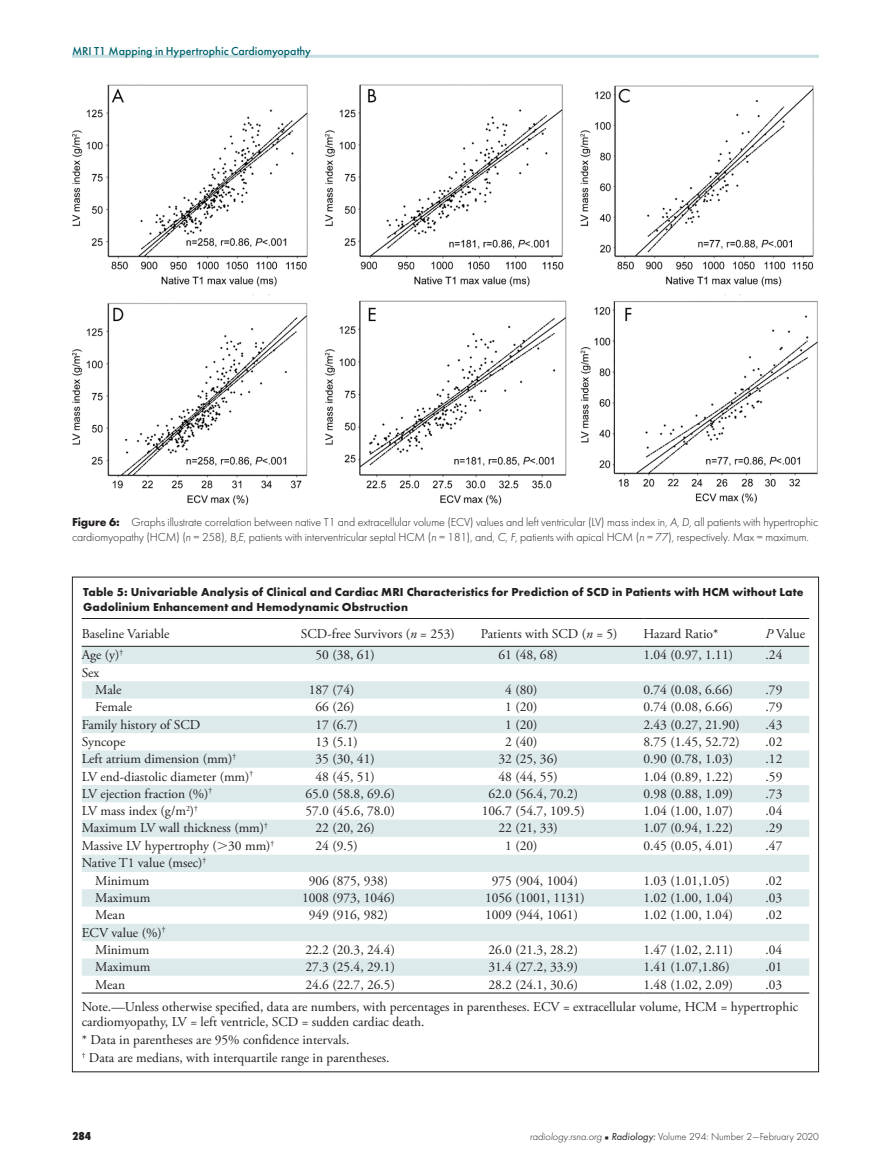
<style>
.page{position:relative;width:891px;height:1175px;background:#fff}
.page>*{position:absolute;margin:0;border:0;box-sizing:border-box;transform-origin:0 0}
.t1{font:13.5px/17.2px "Adobe Garamond Pro";color:#231f20}
.t2{font:300 12px/15px "Futura PT";letter-spacing:-.01em;color:#231f20}
.t3{font:700 12px/15px "Futura PT";letter-spacing:.01em;color:#231f20}
.t4{font:500 12px "Futura PT";color:#00636d}
.t5{font:800 12px "Futura PT Cond";color:#231f20}
.t6{font:300 10.5px "Futura PT";color:#231f20}
.s1{font-weight:700}
.s2{font-style:italic}
.s3{font-family:"Universal Greekwith Math Pi"}
.s4{font-family:"Universal Newswith Comm Pi";font-weight:400;font-size:6px}
.s5{font-weight:400;font-style:italic}
</style>
<div class="page">
<hr style="left:72px;top:55px;width:747px;height:3px;background:#c6dee1">
<img style="left:72px;top:84px;width:746px;height:421px">
<svg style="left:82px;top:647px;width:727px;height:328px;fill:#ddeaec"></svg>
<hr style="left:82px;top:646px;width:219px;height:1px;background:#231f20">
<hr style="left:301px;top:646px;width:180px;height:1px;background:#231f20">
<hr style="left:481px;top:646px;width:162px;height:1px;background:#231f20">
<hr style="left:643px;top:646px;width:123px;height:1px;background:#231f20">
<hr style="left:766px;top:646px;width:43px;height:1px;background:#231f20">
<hr style="left:82px;top:992px;width:219px;height:1px;background:#231f20">
<hr style="left:301px;top:992px;width:180px;height:1px;background:#231f20">
<hr style="left:481px;top:992px;width:162px;height:1px;background:#231f20">
<hr style="left:643px;top:992px;width:123px;height:1px;background:#231f20">
<hr style="left:766px;top:992px;width:43px;height:1px;background:#231f20">
<hr style="left:82px;top:618px;width:219px;height:1px;background:#231f20">
<hr style="left:301px;top:618px;width:180px;height:1px;background:#231f20">
<hr style="left:481px;top:618px;width:162px;height:1px;background:#231f20">
<hr style="left:643px;top:618px;width:123px;height:1px;background:#231f20">
<hr style="left:766px;top:618px;width:43px;height:1px;background:#231f20">
<p class="t4" style="left:72px;top:44px;width:240px">MRI T1 Mapping in Hypertrophic Cardiomyopathy</p>
<p class="t2" style="left:72px;top:514px;width:748px"><span class="s1">Figure 6:</span> Graphs illustrate correlation between native T1 and extracellular volume (ECV) values and left ventricular (LV) mass index in, <span class="s2">A, D,</span> all patients with hypertrophic cardiomyopathy (HCM) (<span class="s2">n</span> = 258), <span class="s2">B,E,</span> patients with interventricular septal HCM (<span class="s2">n</span> = 181), and, <span class="s2">C, F,</span> patients with apical HCM (<span class="s2">n</span> = 77), respectively. Max = maximum.</p>
<p class="t3" style="left:83px;top:584px;width:722px">Table 5: Univariable Analysis of Clinical and Cardiac MRI Characteristics for Prediction of SCD in Patients with HCM without Late<br>Gadolinium Enhancement and Hemodynamic Obstruction</p>
<p class="t1" style="left:82px;top:625px;width:89px">Baseline Variable</p>
<p class="t1" style="left:301px;top:625px;width:156px">SCD-free Survivors (<span class="s2">n</span> = 253)</p>
<p class="t1" style="left:481px;top:625px;width:138px">Patients with SCD (<span class="s2">n</span> = 5)</p>
<p class="t1" style="left:643px;top:625px;width:76px">Hazard Ratio*</p>
<p class="t1" style="left:766px;top:625px;width:41px"><span class="s2">P</span> Value</p>
<p class="t1" style="left:82px;top:647px;width:43px">Age (y)<sup>†</sup></p>
<p class="t1" style="left:316px;top:647px;width:61px">50 (38, 61)</p>
<p class="t1" style="left:499px;top:647px;width:61px">61 (48, 68)</p>
<p class="t1" style="left:643px;top:647px;width:91px">1.04 (0.97, 1.11)</p>
<p class="t1" style="left:766px;top:647px;width:18px">.24</p>
<p class="t1" style="left:95px;top:664px;width:28px;text-indent:-14px">Sex<br>Male</p>
<p class="t1" style="left:309px;top:681px;width:47px">187 (74)</p>
<p class="t1" style="left:505px;top:681px;width:34px">4 (80)</p>
<p class="t1" style="left:643px;top:681px;width:91px">0.74 (0.08, 6.66)</p>
<p class="t1" style="left:766px;top:681px;width:18px">.79</p>
<p class="t1" style="left:95px;top:699px;width:38px">Female</p>
<p class="t1" style="left:316px;top:699px;width:41px">66 (26)</p>
<p class="t1" style="left:505px;top:699px;width:34px">1 (20)</p>
<p class="t1" style="left:643px;top:699px;width:91px">0.74 (0.08, 6.66)</p>
<p class="t1" style="left:766px;top:699px;width:18px">.79</p>
<p class="t1" style="left:82px;top:716px;width:120px">Family history of SCD</p>
<p class="t1" style="left:316px;top:716px;width:44px">17 (6.7)</p>
<p class="t1" style="left:505px;top:716px;width:34px">1 (20)</p>
<p class="t1" style="left:643px;top:716px;width:98px">2.43 (0.27, 21.90)</p>
<p class="t1" style="left:766px;top:716px;width:18px">.43</p>
<p class="t1" style="left:82px;top:733px;width:45px">Syncope</p>
<p class="t1" style="left:316px;top:733px;width:44px">13 (5.1)</p>
<p class="t1" style="left:505px;top:733px;width:34px">2 (40)</p>
<p class="t1" style="left:643px;top:733px;width:98px">8.75 (1.45, 52.72)</p>
<p class="t1" style="left:766px;top:733px;width:18px">.02</p>
<p class="t1" style="left:82px;top:751px;width:156px">Left atrium dimension (mm)<sup>†</sup></p>
<p class="t1" style="left:316px;top:750px;width:61px">35 (30, 41)</p>
<p class="t1" style="left:499px;top:750px;width:61px">32 (25, 36)</p>
<p class="t1" style="left:643px;top:750px;width:91px">0.90 (0.78, 1.03)</p>
<p class="t1" style="left:766px;top:750px;width:18px">.12</p>
<p class="t1" style="left:82px;top:768px;width:173px">LV end-diastolic diameter (mm)<sup>†</sup></p>
<p class="t1" style="left:316px;top:768px;width:61px">48 (45, 51)</p>
<p class="t1" style="left:499px;top:768px;width:61px">48 (44, 55)</p>
<p class="t1" style="left:643px;top:768px;width:91px">1.04 (0.89, 1.22)</p>
<p class="t1" style="left:766px;top:768px;width:18px">.59</p>
<p class="t1" style="left:82px;top:785px;width:132px">LV ejection fraction (%)<sup>†</sup></p>
<p class="t1" style="left:305px;top:785px;width:91px">65.0 (58.8, 69.6)</p>
<p class="t1" style="left:488px;top:785px;width:91px">62.0 (56.4, 70.2)</p>
<p class="t1" style="left:643px;top:785px;width:91px">0.98 (0.88, 1.09)</p>
<p class="t1" style="left:766px;top:785px;width:18px">.73</p>
<p class="t1" style="left:82px;top:802px;width:118px">LV mass index (g/m<sup>2</sup>)<sup>†</sup></p>
<p class="t1" style="left:305px;top:802px;width:91px">57.0 (45.6, 78.0)</p>
<p class="t1" style="left:482px;top:802px;width:105px">106.7 (54.7, 109.5)</p>
<p class="t1" style="left:643px;top:802px;width:91px">1.04 (1.00, 1.07)</p>
<p class="t1" style="left:766px;top:802px;width:18px">.04</p>
<p class="t1" style="left:82px;top:820px;width:188px">Maximum LV wall thickness (mm)<sup>†</sup></p>
<p class="t1" style="left:316px;top:820px;width:61px">22 (20, 26)</p>
<p class="t1" style="left:499px;top:820px;width:61px">22 (21, 33)</p>
<p class="t1" style="left:643px;top:820px;width:91px">1.07 (0.94, 1.22)</p>
<p class="t1" style="left:766px;top:820px;width:18px">.29</p>
<p class="t1" style="left:82px;top:837px;width:194px">Massive LV hypertrophy (<span class="s3">.</span>30 mm)<sup>†</sup></p>
<p class="t1" style="left:316px;top:837px;width:44px">24 (9.5)</p>
<p class="t1" style="left:505px;top:837px;width:34px">1 (20)</p>
<p class="t1" style="left:643px;top:837px;width:91px">0.45 (0.05, 4.01)</p>
<p class="t1" style="left:766px;top:837px;width:18px">.47</p>
<p class="t1" style="left:95px;top:855px;width:112px;text-indent:-13px">Native T1 value (msec)<sup>†<br></sup>Minimum</p>
<p class="t1" style="left:309px;top:872px;width:81px">906 (875, 938)</p>
<p class="t1" style="left:492px;top:872px;width:88px">975 (904, 1004)</p>
<p class="t1" style="left:643px;top:872px;width:88px">1.03 (1.01,1.05)</p>
<p class="t1" style="left:766px;top:872px;width:18px">.02</p>
<p class="t1" style="left:95px;top:889px;width:57px">Maximum</p>
<p class="t1" style="left:302px;top:889px;width:95px">1008 (973, 1046)</p>
<p class="t1" style="left:485px;top:889px;width:101px">1056 (1001, 1131)</p>
<p class="t1" style="left:643px;top:889px;width:91px">1.02 (1.00, 1.04)</p>
<p class="t1" style="left:766px;top:889px;width:18px">.03</p>
<p class="t1" style="left:95px;top:907px;width:31px">Mean</p>
<p class="t1" style="left:309px;top:907px;width:81px">949 (916, 982)</p>
<p class="t1" style="left:485px;top:907px;width:95px">1009 (944, 1061)</p>
<p class="t1" style="left:643px;top:907px;width:91px">1.02 (1.00, 1.04)</p>
<p class="t1" style="left:766px;top:907px;width:18px">.02</p>
<p class="t1" style="left:82px;top:924px;width:85px;text-align:center">ECV value (%)<sup>†<br></sup>Minimum</p>
<p class="t1" style="left:305px;top:941px;width:91px">22.2 (20.3, 24.4)</p>
<p class="t1" style="left:488px;top:941px;width:91px">26.0 (21.3, 28.2)</p>
<p class="t1" style="left:643px;top:941px;width:91px">1.47 (1.02, 2.11)</p>
<p class="t1" style="left:766px;top:941px;width:18px">.04</p>
<p class="t1" style="left:95px;top:958px;width:57px">Maximum</p>
<p class="t1" style="left:305px;top:958px;width:91px">27.3 (25.4, 29.1)</p>
<p class="t1" style="left:488px;top:958px;width:91px">31.4 (27.2, 33.9)</p>
<p class="t1" style="left:643px;top:958px;width:88px">1.41 (1.07,1.86)</p>
<p class="t1" style="left:766px;top:958px;width:18px">.01</p>
<p class="t1" style="left:95px;top:976px;width:31px">Mean</p>
<p class="t1" style="left:305px;top:976px;width:91px">24.6 (22.7, 26.5)</p>
<p class="t1" style="left:488px;top:976px;width:91px">28.2 (24.1, 30.6)</p>
<p class="t1" style="left:643px;top:976px;width:91px">1.48 (1.02, 2.09)</p>
<p class="t1" style="left:82px;top:973px;width:718px;line-height:22.8px;text-indent:684px">.03<br>Note.—Unless otherwise specified, data are numbers, with percentages in parentheses. ECV = extracellular volume, HCM = hypertrophic</p>
<p class="t1" style="left:82px;top:1013px;width:344px;line-height:18px">cardiomyopathy, LV = left ventricle, SCD = sudden cardiac death. * Data in parentheses are 95% confidence intervals.<br><sup>†</sup> Data are medians, with interquartile range in parentheses.</p>
<p class="t5" style="left:72px;top:1129px;width:21px">284</p>
<p class="t6" style="left:530px;top:1131px;width:291px"><span class="s2">radiology.rsna.org</span> <span class="s4">n</span> <span class="s5">Radiology:</span> Volume 294: Number 2—February 2020</p>
</div>
